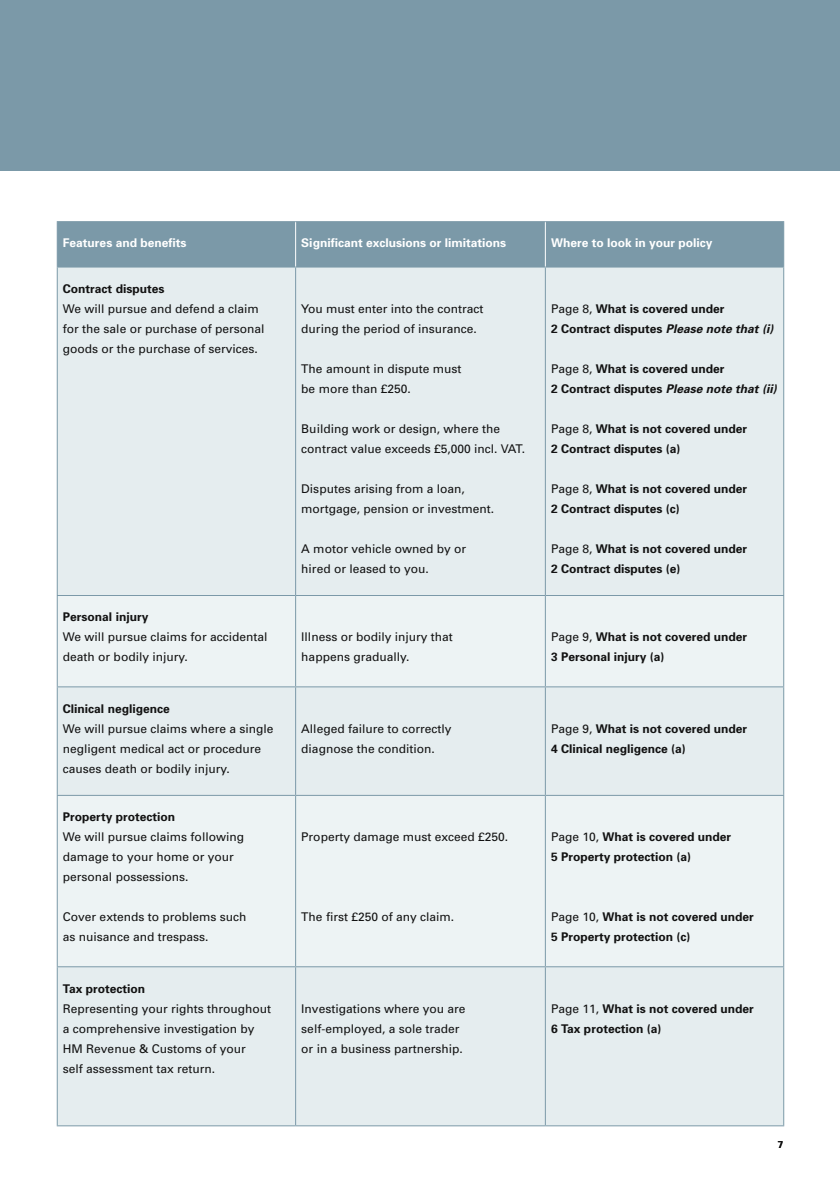
<style>
.page{position:relative;width:840px;height:1191px;background:#fff}
.page>*{position:absolute;margin:0;border:0;box-sizing:border-box;transform-origin:0 0}
.t1{font:12px/20px "Univers";color:#121212}
.t2{font:700 12px/20px "Univers";color:#121212}
.t3{font:700 12px "Univers";color:#fff}
.t4{font:700 10px "Univers";color:#121212}
.s1{font-weight:400}
.s2{font-style:italic}
</style>
<div class="page">
<div style="left:0;top:0;width:839px;height:170px;background:#7b99a8"></div>
<div style="left:58px;top:222px;width:724px;height:44px;background:#7b99a8"></div>
<div style="left:58px;top:267px;width:724px;height:858px;background:#e5edef"></div>
<div style="left:58px;top:596px;width:724px;height:370px;background:#edf3f4"></div>
<hr style="left:295px;top:267px;width:1px;height:328px;background:#7b99a8">
<hr style="left:544px;top:267px;width:1px;height:328px;background:#7b99a8">
<hr style="left:295px;top:596px;width:1px;height:90px;background:#7b99a8">
<hr style="left:544px;top:596px;width:1px;height:90px;background:#7b99a8">
<hr style="left:295px;top:687px;width:1px;height:108px;background:#7b99a8">
<hr style="left:544px;top:687px;width:1px;height:108px;background:#7b99a8">
<hr style="left:295px;top:796px;width:1px;height:170px;background:#7b99a8">
<hr style="left:544px;top:796px;width:1px;height:170px;background:#7b99a8">
<hr style="left:295px;top:967px;width:1px;height:158px;background:#7b99a8">
<hr style="left:544px;top:967px;width:1px;height:158px;background:#7b99a8">
<hr style="left:57px;top:596px;width:1px;height:90px;background:#7b99a8">
<hr style="left:782px;top:596px;width:1px;height:90px;background:#7b99a8">
<hr style="left:57px;top:796px;width:1px;height:170px;background:#7b99a8">
<hr style="left:782px;top:796px;width:1px;height:170px;background:#7b99a8">
<hr style="left:57px;top:221px;width:238px;height:1px;background:#7b99a8">
<hr style="left:57px;top:222px;width:1px;height:44px;background:#7b99a8">
<hr style="left:295px;top:221px;width:250px;height:1px;background:#7b99a8">
<hr style="left:545px;top:221px;width:238px;height:1px;background:#7b99a8">
<hr style="left:782px;top:222px;width:1px;height:44px;background:#7b99a8">
<hr style="left:57px;top:266px;width:238px;height:1px;background:#7b99a8">
<hr style="left:295px;top:266px;width:250px;height:1px;background:#7b99a8">
<hr style="left:545px;top:266px;width:238px;height:1px;background:#7b99a8">
<hr style="left:295px;top:222px;width:1px;height:44px;background:#fff">
<hr style="left:544px;top:222px;width:1px;height:44px;background:#fff">
<hr style="left:57px;top:686px;width:238px;height:1px;background:#7b99a8">
<hr style="left:57px;top:687px;width:1px;height:108px;background:#7b99a8">
<hr style="left:295px;top:686px;width:250px;height:1px;background:#7b99a8">
<hr style="left:545px;top:686px;width:238px;height:1px;background:#7b99a8">
<hr style="left:782px;top:687px;width:1px;height:108px;background:#7b99a8">
<hr style="left:57px;top:795px;width:238px;height:1px;background:#7b99a8">
<hr style="left:295px;top:795px;width:250px;height:1px;background:#7b99a8">
<hr style="left:545px;top:795px;width:238px;height:1px;background:#7b99a8">
<hr style="left:57px;top:966px;width:238px;height:1px;background:#7b99a8">
<hr style="left:57px;top:967px;width:1px;height:158px;background:#7b99a8">
<hr style="left:295px;top:966px;width:250px;height:1px;background:#7b99a8">
<hr style="left:545px;top:966px;width:238px;height:1px;background:#7b99a8">
<hr style="left:782px;top:967px;width:1px;height:158px;background:#7b99a8">
<hr style="left:57px;top:1125px;width:238px;height:1px;background:#7b99a8">
<hr style="left:295px;top:1125px;width:250px;height:1px;background:#7b99a8">
<hr style="left:545px;top:1125px;width:238px;height:1px;background:#7b99a8">
<hr style="left:57px;top:267px;width:1px;height:328px;background:#7b99a8">
<hr style="left:782px;top:267px;width:1px;height:328px;background:#7b99a8">
<hr style="left:57px;top:595px;width:238px;height:1px;background:#7b99a8">
<hr style="left:295px;top:595px;width:250px;height:1px;background:#7b99a8">
<hr style="left:545px;top:595px;width:238px;height:1px;background:#7b99a8">
<p class="t3" style="left:63px;top:236px;width:125px">Features and benefits</p>
<p class="t3" style="left:301px;top:236px;width:206px">Significant exclusions or limitations</p>
<p class="t3" style="left:550px;top:236px;width:163px">Where to look in your policy</p>
<p class="t2" style="left:63px;top:278px;width:103px">Contract disputes</p>
<p class="t1" style="left:63px;top:299px;width:203px">We will pursue and defend a claim for the sale or purchase of personal goods or the purchase of services.</p>
<p class="t1" style="left:301px;top:299px;width:184px">You must enter into the contract during the period of insurance.</p>
<p class="t1" style="left:301px;top:359px;width:161px">The amount in dispute must be more than £250.</p>
<p class="t1" style="left:301px;top:419px;width:225px">Building work or design, where the contract value exceeds £5,000 incl. VAT.</p>
<p class="t1" style="left:301px;top:479px;width:194px">Disputes arising from a loan, mortgage, pension or investment.</p>
<p class="t1" style="left:301px;top:539px;width:166px">A motor vehicle owned by or hired or leased to you.</p>
<p class="t2" style="left:550px;top:298px;width:224px"><span class="s1">Page 8,</span> What is covered under<br>2 Contract disputes <span class="s2">Please note that (i)</span></p>
<p class="t2" style="left:550px;top:358px;width:227px"><span class="s1">Page 8,</span> What is covered under<br>2 Contract disputes <span class="s2">Please note that (ii)</span></p>
<p class="t2" style="left:550px;top:418px;width:198px"><span class="s1">Page 8,</span> What is not covered under<br>2 Contract disputes (a)</p>
<p class="t2" style="left:550px;top:478px;width:198px"><span class="s1">Page 8,</span> What is not covered under<br>2 Contract disputes (c)</p>
<p class="t2" style="left:550px;top:538px;width:198px"><span class="s1">Page 8,</span> What is not covered under<br>2 Contract disputes (e)</p>
<p class="t2" style="left:63px;top:607px;width:87px">Personal injury</p>
<p class="t1" style="left:63px;top:627px;width:206px">We will pursue claims for accidental death or bodily injury.</p>
<p class="t1" style="left:301px;top:627px;width:153px">Illness or bodily injury that happens gradually.</p>
<p class="t2" style="left:550px;top:627px;width:198px"><span class="s1">Page 9,</span> What is not covered under<br>3 Personal injury (a)</p>
<p class="t2" style="left:63px;top:698px;width:108px">Clinical negligence</p>
<p class="t1" style="left:63px;top:718px;width:212px">We will pursue claims where a single negligent medical act or procedure causes death or bodily injury.</p>
<p class="t1" style="left:301px;top:718px;width:152px">Alleged failure to correctly diagnose the condition.</p>
<p class="t2" style="left:550px;top:718px;width:198px"><span class="s1">Page 9,</span> What is not covered under<br>4 Clinical negligence (a)</p>
<p class="t2" style="left:63px;top:807px;width:114px">Property protection</p>
<p class="t1" style="left:63px;top:827px;width:182px">We will pursue claims following damage to your home or your personal possessions.</p>
<p class="t1" style="left:63px;top:907px;width:185px">Cover extends to problems such as nuisance and trespass.</p>
<p class="t1" style="left:301px;top:827px;width:208px">Property damage must exceed £250.</p>
<p class="t2" style="left:550px;top:827px;width:182px"><span class="s1">Page 10,</span> What is covered under<br>5 Property protection (a)</p>
<p class="t1" style="left:301px;top:907px;width:154px">The first £250 of any claim.</p>
<p class="t2" style="left:550px;top:907px;width:204px"><span class="s1">Page 10,</span> What is not covered under<br>5 Property protection (c)</p>
<p class="t2" style="left:63px;top:978px;width:84px">Tax protection</p>
<p class="t1" style="left:63px;top:998px;width:210px">Representing your rights throughout a comprehensive investigation by<br>HM Revenue &amp; Customs of your<br>self assessment tax return.</p>
<p class="t1" style="left:301px;top:998px;width:166px">Investigations where you are self-employed, a sole trader or in a business partnership.</p>
<p class="t2" style="left:550px;top:998px;width:204px"><span class="s1">Page 11,</span> What is not covered under<br>6 Tax protection (a)</p>
<p class="t4" style="left:777px;top:1138px;width:7px">7</p>
</div>
